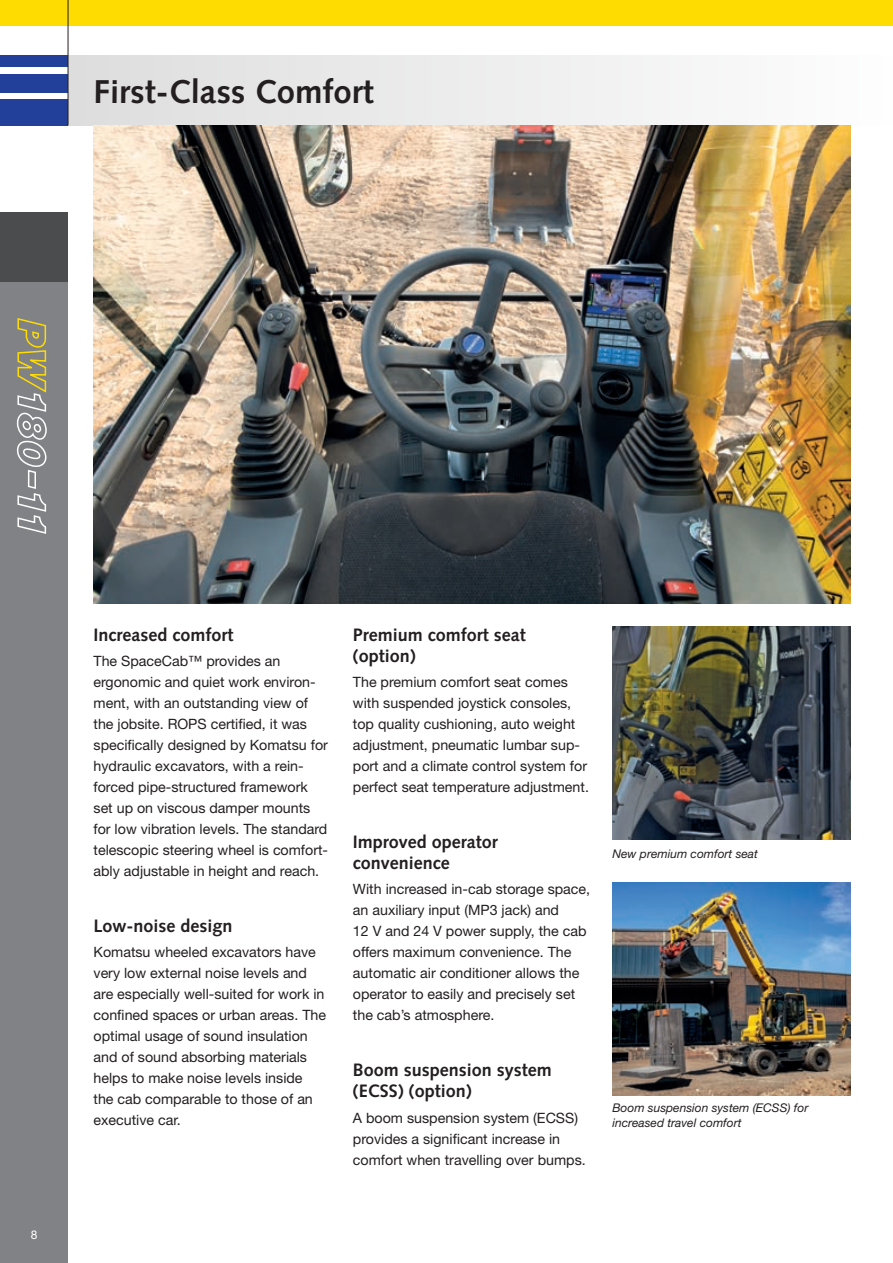
<style>
.page{position:relative;width:893px;height:1263px;background:#fff}
.page>*{position:absolute;margin:0;border:0;box-sizing:border-box;transform-origin:0 0}
.t1{font:700 33px "Syntax LTCE";color:#231f20}
.t2{font:700 18px/21px "Syntax LTCE";color:#231f20}
.t3{font:14.25px/21px "Helvetica Neue LT Pro";color:#231f20}
.t4{font:italic 12px/15px "Helvetica Neue LT Pro";color:#231f20}
.t5{font:12px "Helvetica Neue LT Pro";color:#fff}
</style>
<div class="page">
<div style="left:0;top:213px;width:68px;height:1050px;background:#808285"></div>
<div style="left:0;top:99px;width:68px;height:26px;background:#223f99"></div>
<div style="left:0;top:74px;width:68px;height:18px;background:#223f99"></div>
<div style="left:0;top:55px;width:68px;height:12px;background:#223f99"></div>
<div style="left:0;top:0;width:893px;height:26px;background:#ffdc01"></div>
<div style="left:0;top:213px;width:68px;height:69px;background:#4b4c4d"></div>
<div style="left:68px;top:55px;width:825px;height:70px;background:linear-gradient(to right,#ddddde,#fdfdfe)"></div>
<hr style="left:68px;top:0;width:1px;height:125px;background:#231f20">
<svg style="left:16px;top:318px;width:31px;height:216px"></svg>
<img style="left:612px;top:627px;width:238px;height:213px">
<img style="left:612px;top:882px;width:238px;height:213px">
<img style="left:94px;top:125px;width:756px;height:479px">
<h1 class="t1" style="left:94px;top:73px;width:282px">First-Class Comfort</h1>
<p class="t5" style="left:31px;top:1227px;width:8px">8</p>
<p class="t2" style="left:94px;top:624px;width:141px">Increased comfort</p>
<p class="t3" style="left:94px;top:650px;width:236px">The SpaceCab™ provides an ergonomic and quiet work environ&shy;ment, with an outstanding view of the jobsite. ROPS certified, it was specifically designed by Komatsu for hydraulic excavators, with a rein&shy;forced pipe-structured framework set up on viscous damper mounts for low vibration levels. The standard telescopic steering wheel is comfort&shy;ably adjustable in height and reach.</p>
<p class="t2" style="left:94px;top:915px;width:141px">Low-noise design</p>
<p class="t3" style="left:94px;top:941px;width:234px">Komatsu wheeled excavators have very low external noise levels and are especially well-suited for work in confined spaces or urban areas. The optimal usage of sound insulation and of sound absorbing materials helps to make noise levels inside the cab comparable to those of an executive car.</p>
<p class="t2" style="left:353px;top:624px;width:174px">Premium comfort seat (option)</p>
<p class="t3" style="left:353px;top:671px;width:237px">The premium comfort seat comes with suspended joystick consoles, top quality cushioning, auto weight adjustment, pneumatic lumbar sup&shy;port and a climate control system for perfect seat temperature adjustment.</p>
<p class="t2" style="left:353px;top:831px;width:147px">Improved operator convenience</p>
<p class="t3" style="left:353px;top:878px;width:239px">With increased in-cab storage space, an auxiliary input (MP3 jack) and<br>12 V and 24 V power supply, the cab offers maximum convenience. The automatic air conditioner allows the operator to easily and precisely set the cab’s atmosphere.</p>
<p class="t2" style="left:353px;top:1060px;width:200px">Boom suspension system (ECSS) (option)</p>
<p class="t3" style="left:353px;top:1107px;width:234px">A boom suspension system (ECSS) provides a significant increase in comfort when travelling over bumps.</p>
<p class="t4" style="left:612px;top:846px;width:147px">New premium comfort seat</p>
<p class="t4" style="left:612px;top:1100px;width:197px">Boom suspension system (ECSS) for increased travel comfort</p>
</div>
